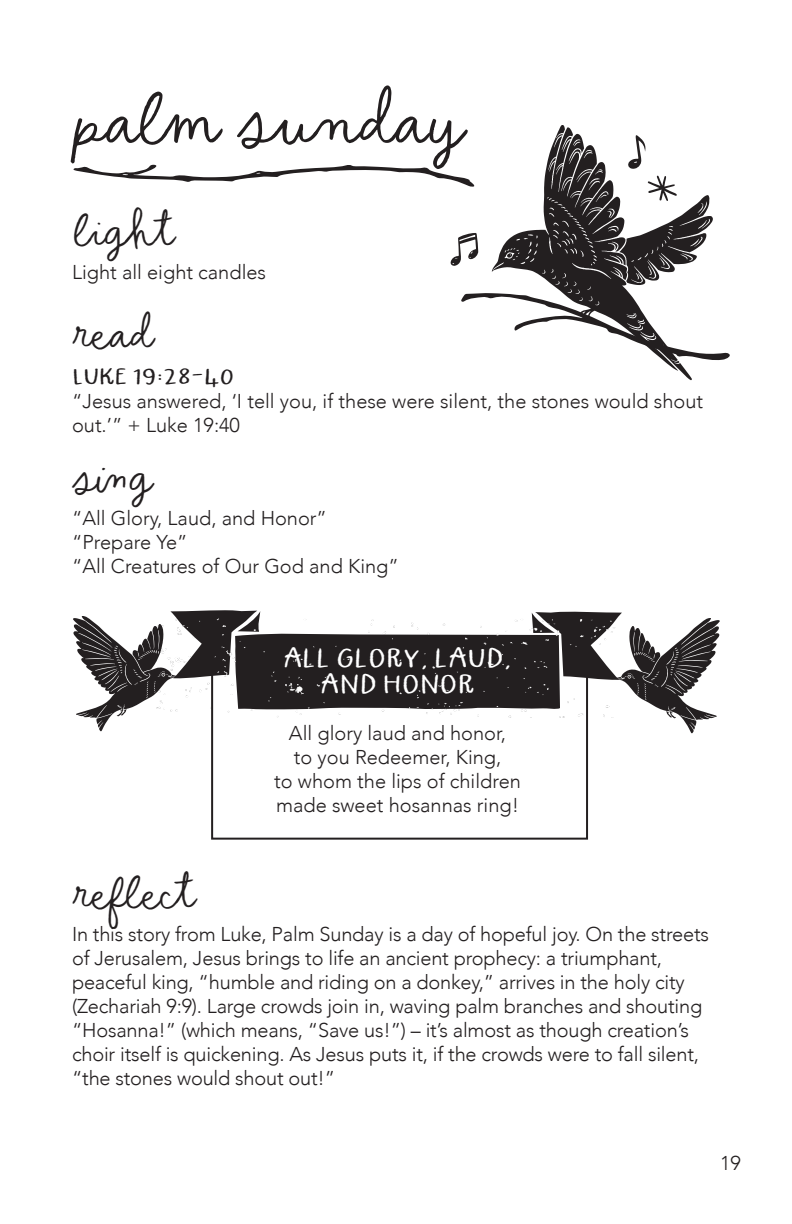
<style>
.page{position:relative;width:792px;height:1224px;background:#fff}
.page>*{position:absolute;margin:0;border:0;box-sizing:border-box;transform-origin:0 0}
.t1{font:80px "Sweet By Nature Script";color:#231f20}
.t2{font:50px "Sweet By Nature Script";color:#231f20}
.t3{font:42px "Sweetby Nature Caps";letter-spacing:-.02em;color:#fff}
.t4{font:36px "Sweetby Nature Caps";letter-spacing:-.02em;color:#231f20}
.t5{font:300 20px/24px "Avenir";letter-spacing:-.01em;color:#231f20}
</style>
<div class="page">
<svg style="left:73px;top:164px;width:402px;height:23px"></svg>
<svg style="left:492px;top:125px;width:200px;height:255px"></svg>
<svg style="left:507px;top:253px;width:5px;height:5px"></svg>
<svg style="left:461px;top:293px;width:269px;height:68px"></svg>
<svg style="left:450px;top:233px;width:28px;height:33px"></svg>
<svg style="left:627px;top:135px;width:19px;height:35px"></svg>
<svg style="left:622px;top:618px;width:98px;height:116px"></svg>
<svg style="left:170px;top:610px;width:452px;height:71px"></svg>
<img style="left:178px;top:618px;width:441px;height:100px">
<div style="left:211px;top:667px;width:377px;height:173px;border:2px solid #231f20"></div>
<svg style="left:73px;top:616px;width:105px;height:116px"></svg>
<svg style="left:619px;top:176px;width:94px;height:109px"></svg>
<p class="t1" style="left:72px;top:68px;width:391px">palm sunday</p>
<p class="t2" style="left:72px;top:199px;width:102px">light</p>
<p class="t5" style="left:72px;top:260px;width:196px">Light all eight candles</p>
<p class="t2" style="left:72px;top:301px;width:81px">read</p>
<p class="t4" style="left:72px;top:355px;width:164px">Luke 19:28-40</p>
<p class="t5" style="left:72px;top:389px;width:633px">“Jesus answered, ‘I tell you, if these were silent, the stones would shout out.’” + Luke 19:40</p>
<p class="t2" style="left:72px;top:445px;width:80px">sing</p>
<p class="t5" style="left:72px;top:506px;width:257px">“All Glory, Laud, and Honor”</p>
<p class="t5" style="left:72px;top:530px;width:117px">“Prepare Ye”</p>
<p class="t5" style="left:72px;top:554px;width:328px">“All Creatures of Our God and King”</p>
<p class="t3" style="left:283px;top:633px;width:231px">all glory, laud,</p>
<p class="t3" style="left:320px;top:659px;width:157px">and honor</p>
<p class="t5" style="left:289px;top:721px;width:219px">All glory laud and honor,</p>
<p class="t5" style="left:294px;top:745px;width:209px">to you Redeemer, King,</p>
<p class="t5" style="left:274px;top:769px;width:248px">to whom the lips of children</p>
<p class="t5" style="left:276px;top:793px;width:245px">made sweet hosannas ring!</p>
<p class="t2" style="left:72px;top:860px;width:123px">reflect</p>
<p class="t5" style="left:72px;top:922px;width:638px">In this story from Luke, Palm Sunday is a day of hopeful joy. On the streets of Jerusalem, Jesus brings to life an ancient prophecy: a triumphant, peaceful king, “humble and riding on a donkey,” arrives in the holy city (Zechariah 9:9). Large crowds join in, waving palm branches and shouting “Hosanna!” (which means, “Save us!”) – it’s almost as though creation’s choir itself is quickening. As Jesus puts it, if the crowds were to fall silent, “the stones would shout out!”</p>
<p class="t5" style="left:720px;top:1151px;width:22px">19</p>
</div>
